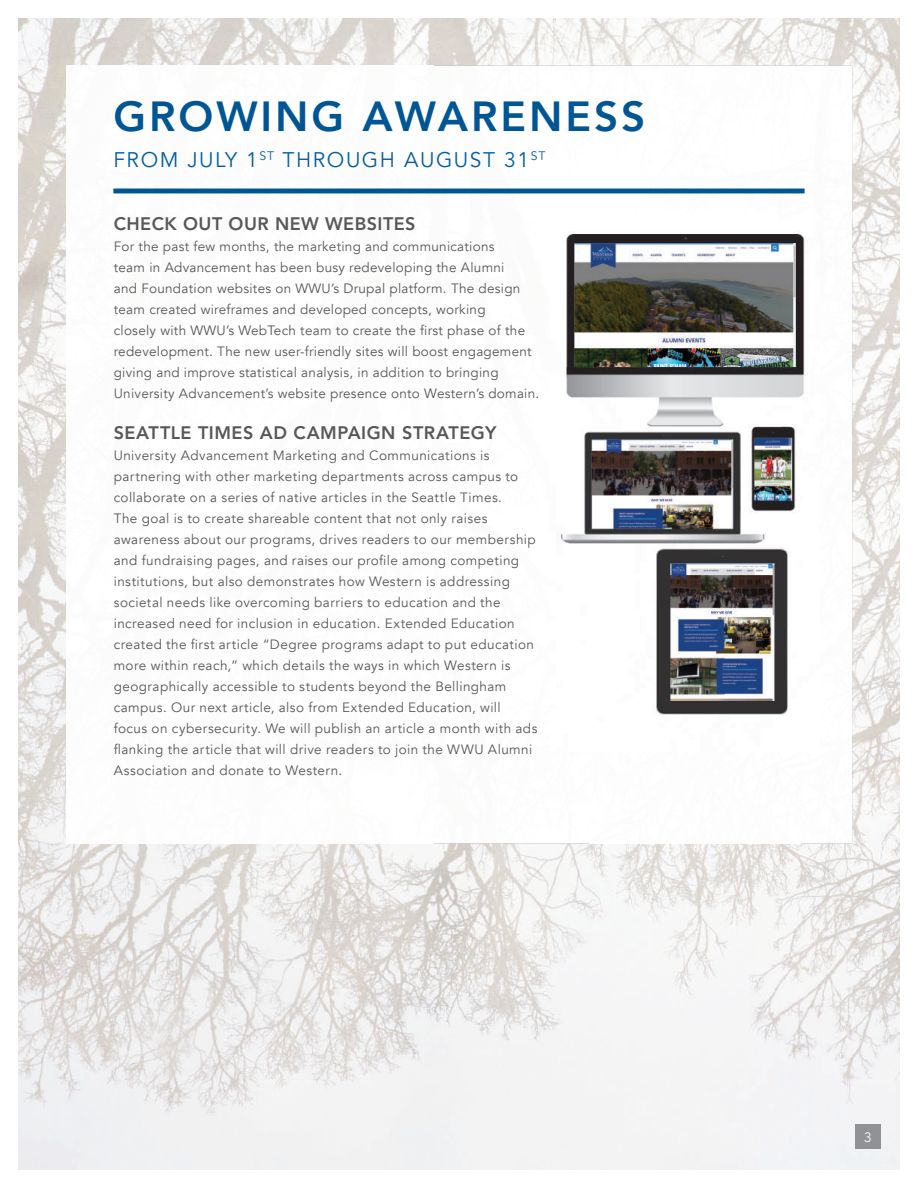
<style>
.page{position:relative;width:918px;height:1188px;background:#fff}
.page>*{position:absolute;margin:0;border:0;box-sizing:border-box;transform-origin:0 0}
.t1{font:800 42px "Avenir";letter-spacing:.07em;color:#005595}
.t2{font:21px "Avenir LT Std";letter-spacing:.075em;color:#055f9d}
.t3{font:800 18px "Avenir LT Std";letter-spacing:.025em;color:#57585a}
.t4{font:13.5px/21px "Avenir";letter-spacing:.03em;color:#57585a}
.t5{font:13.5px "Avenir";color:#fff}
</style>
<div class="page">
<img style="left:18px;top:18px;width:882px;height:1152px">
<img style="left:66px;top:66px;width:367px;height:777px">
<img style="left:433px;top:66px;width:419px;height:155px">
<img style="left:433px;top:221px;width:157px;height:622px">
<img style="left:800px;top:221px;width:52px;height:622px">
<img style="left:590px;top:752px;width:210px;height:91px">
<hr style="left:113px;top:189px;width:692px;height:4px;background:#005595">
<img style="left:551px;top:214px;width:268px;height:538px">
<img style="left:856px;top:1124px;width:24px;height:25px">
<h1 class="t1" style="left:113px;top:83px;width:533px">GROWING AWARENESS</h1>
<h2 class="t2" style="left:113px;top:147px;width:434px">FROM JULY 1<sup>ST</sup> THROUGH AUGUST 31<sup>ST</sup></h2>
<h3 class="t3" style="left:114px;top:213px;width:303px">CHECK OUT OUR NEW WEBSITES</h3>
<p class="t4" style="left:114px;top:236px;width:427px">For the past few months, the marketing and communications<br>team in Advancement has been busy redeveloping the Alumni<br>and Foundation websites on WWU’s Drupal platform. The design team created wireframes and developed concepts, working<br>closely with WWU’s WebTech team to create the first phase of the redevelopment. The new user-friendly sites will boost engagement giving and improve statistical analysis, in addition to bringing University Advancement’s website presence onto Western’s domain.</p>
<h3 class="t3" style="left:114px;top:422px;width:384px">SEATTLE TIMES AD CAMPAIGN STRATEGY</h3>
<p class="t4" style="left:114px;top:445px;width:425px">University Advancement Marketing and Communications is partnering with other marketing departments across campus to collaborate on a series of native articles in the Seattle Times.<br>The goal is to create shareable content that not only raises awareness about our programs, drives readers to our membership and fundraising pages, and raises our profile among competing institutions, but also demonstrates how Western is addressing societal needs like overcoming barriers to education and the increased need for inclusion in education. Extended Education created the first article “Degree programs adapt to put education more within reach,” which details the ways in which Western is geographically accessible to students beyond the Bellingham campus. Our next article, also from Extended Education, will focus on cybersecurity. We will publish an article a month with ads flanking the article that will drive readers to join the WWU Alumni Association and donate to Western.</p>
<p class="t5" style="left:864px;top:1129px;width:9px">3</p>
</div>
